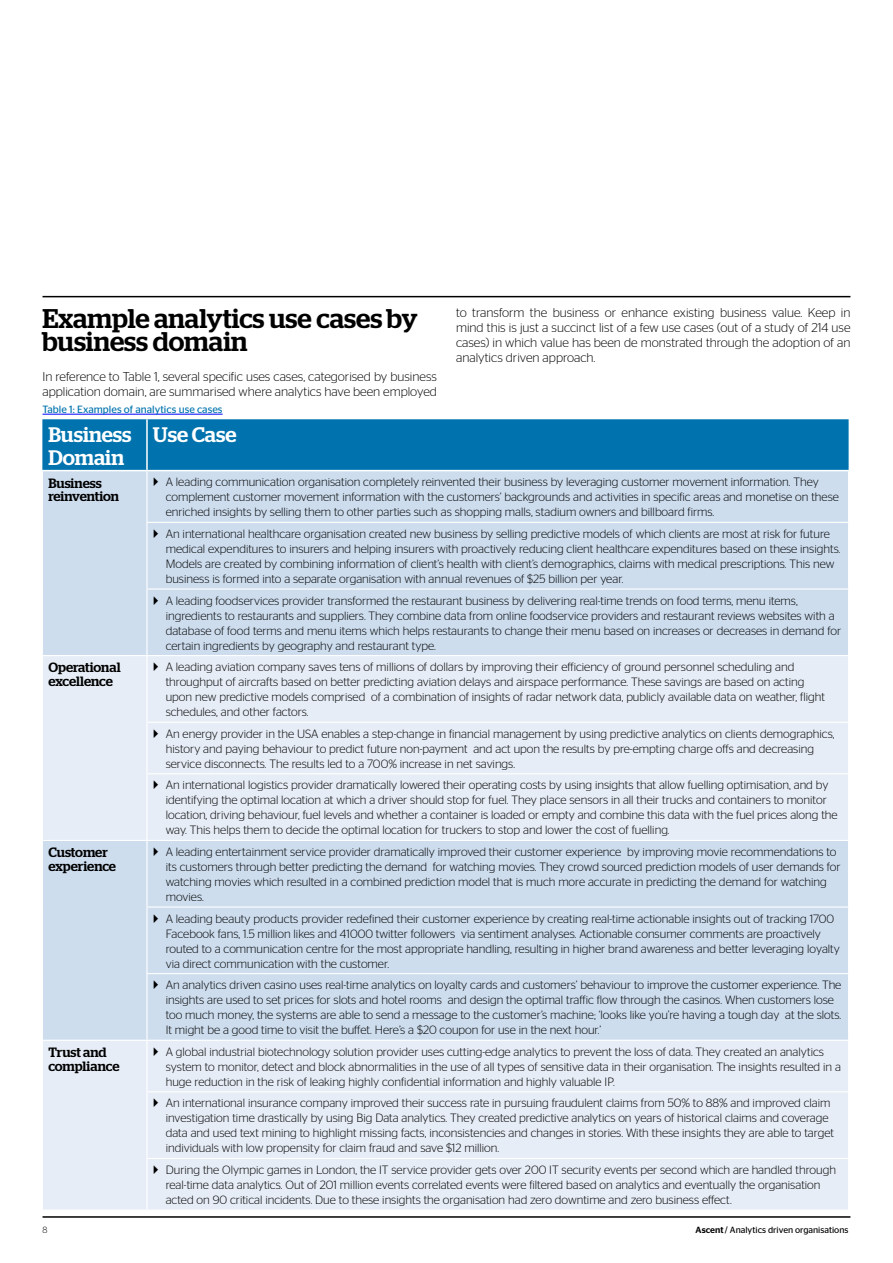
<style>
.page{position:relative;width:893px;height:1263px;background:#fff}
.page>*{position:absolute;margin:0;border:0;box-sizing:border-box;transform-origin:0 0}
.t1{font:500 27px/23.2px "Stag";color:#000}
.t2{font:500 21px/22.5px "Stag";color:#fff}
.t3{font:500 13.5px/13.5px "Stag";color:#000}
.t4{font:300 12.75px/15px "Stag Sans";color:#000}
.t5{font:300 12px/15px "Stag Sans";color:#000}
.t6{font:10.5px "Stag Sans";color:#0073ae}
.t7{font:9px "Stag Sans";color:#000}
.t8{font:300 9px "Stag Sans";color:#000}
.s1{font-weight:500}
</style>
<div class="page">
<hr style="left:43px;top:296px;width:807px;height:1px;background:#000">
<hr style="left:43px;top:414px;width:180px;height:1px;background:#00f">
<div style="left:42px;top:419px;width:807px;height:51px;background:#0073ae"></div>
<div style="left:43px;top:471px;width:805px;height:184px;background:#cdddee"></div>
<svg style="left:43px;top:656px;width:805px;height:553px;background:#dde7f3"></svg>
<hr style="left:146px;top:419px;width:2px;height:51px;background:#fff">
<hr style="left:146px;top:471px;width:2px;height:51px;background:#fff">
<hr style="left:146px;top:522px;width:703px;height:1px;background:#fff">
<hr style="left:146px;top:523px;width:2px;height:65px;background:#fff">
<hr style="left:146px;top:588px;width:703px;height:1px;background:#fff">
<hr style="left:146px;top:589px;width:2px;height:66px;background:#fff">
<hr style="left:146px;top:656px;width:2px;height:66px;background:#fff">
<hr style="left:146px;top:722px;width:703px;height:1px;background:#fff">
<hr style="left:146px;top:723px;width:2px;height:50px;background:#fff">
<hr style="left:146px;top:773px;width:703px;height:1px;background:#fff">
<hr style="left:146px;top:774px;width:2px;height:66px;background:#fff">
<hr style="left:42px;top:840px;width:105px;height:1px;background:#fff">
<hr style="left:147px;top:840px;width:702px;height:1px;background:#fff">
<hr style="left:146px;top:841px;width:2px;height:65px;background:#fff">
<hr style="left:146px;top:906px;width:703px;height:1px;background:#fff">
<hr style="left:146px;top:907px;width:2px;height:66px;background:#fff">
<hr style="left:146px;top:973px;width:703px;height:1px;background:#fff">
<hr style="left:146px;top:974px;width:2px;height:66px;background:#fff">
<hr style="left:42px;top:1040px;width:105px;height:1px;background:#fff">
<hr style="left:147px;top:1040px;width:702px;height:1px;background:#fff">
<hr style="left:146px;top:1041px;width:2px;height:50px;background:#fff">
<hr style="left:146px;top:1091px;width:703px;height:1px;background:#fff">
<hr style="left:146px;top:1092px;width:2px;height:66px;background:#fff">
<hr style="left:146px;top:1158px;width:703px;height:1px;background:#fff">
<hr style="left:146px;top:1159px;width:2px;height:50px;background:#fff">
<hr style="left:43px;top:1216px;width:807px;height:2px;background:#000">
<svg style="left:154px;top:478px;width:4px;height:8px"></svg>
<svg style="left:154px;top:529px;width:4px;height:9px"></svg>
<svg style="left:154px;top:596px;width:4px;height:9px"></svg>
<svg style="left:154px;top:662px;width:4px;height:9px"></svg>
<svg style="left:154px;top:729px;width:4px;height:9px"></svg>
<svg style="left:154px;top:781px;width:4px;height:8px"></svg>
<svg style="left:154px;top:847px;width:4px;height:9px"></svg>
<svg style="left:154px;top:914px;width:4px;height:9px"></svg>
<svg style="left:154px;top:980px;width:4px;height:9px"></svg>
<svg style="left:154px;top:1047px;width:4px;height:9px"></svg>
<svg style="left:154px;top:1099px;width:4px;height:8px"></svg>
<svg style="left:154px;top:1165px;width:4px;height:9px"></svg>
<p class="t4" style="left:456px;top:304px;width:396px;text-align:justify">to transform the business or enhance existing business value. Keep in mind this is just a succinct list of a few use cases (out of a study of 214 use cases) in which value has been de monstrated through the adoption of an analytics driven approach.</p>
<h1 class="t1" style="left:43px;top:307px;width:377px">Example analytics use cases by business domain</h1>
<p class="t4" style="left:43px;top:369px;width:396px">In reference to Table 1, several specific uses cases, categorised by business application domain, are summarised where analytics have been employed</p>
<p class="t6" style="left:43px;top:403px;width:182px">Table 1: Examples of analytics use cases</p>
<h2 class="t2" style="left:48px;top:423px;width:84px">Business<br>Domain</h2>
<h2 class="t2" style="left:153px;top:423px;width:85px">Use Case</h2>
<p class="t3" style="left:48px;top:476px;width:72px">Business reinvention</p>
<p class="t5" style="left:166px;top:474px;width:675px">A leading communication organisation completely reinvented their business by leveraging customer movement information. They complement customer movement information with the customers’ backgrounds and activities in specific areas and monetise on these enriched insights by selling them to other parties such as shopping malls, stadium owners and billboard firms.</p>
<p class="t5" style="left:166px;top:526px;width:676px">An international healthcare organisation created new business by selling predictive models of which clients are most at risk for future medical expenditures to insurers and helping insurers with proactively reducing client healthcare expenditures based on these insights.<br>Models are created by combining information of client’s health with client’s demographics, claims with medical prescriptions. This new business is formed into a separate organisation with annual revenues of $25 billion per year.</p>
<p class="t5" style="left:166px;top:593px;width:677px">A leading foodservices provider transformed the restaurant business by delivering real-time trends on food terms, menu items, ingredients to restaurants and suppliers. They combine data from online foodservice providers and restaurant reviews websites with a database of food terms and menu items which helps restaurants to change their menu based on increases or decreases in demand for certain ingredients by geography and restaurant type.</p>
<p class="t3" style="left:48px;top:661px;width:74px">Operational excellence</p>
<p class="t5" style="left:166px;top:659px;width:661px">A leading aviation company saves tens of millions of dollars by improving their efficiency of ground personnel scheduling and throughput of aircrafts based on better predicting aviation delays and airspace performance. These savings are based on acting upon new predictive models comprised of a combination of insights of radar network data, publicly available data on weather, flight schedules, and other factors.</p>
<p class="t5" style="left:166px;top:726px;width:670px">An energy provider in the USA enables a step-change in financial management by using predictive analytics on clients demographics, history and paying behaviour to predict future non-payment and act upon the results by pre-empting charge offs and decreasing service disconnects. The results led to a 700% increase in net savings.</p>
<p class="t5" style="left:166px;top:777px;width:673px">An international logistics provider dramatically lowered their operating costs by using insights that allow fuelling optimisation, and by identifying the optimal location at which a driver should stop for fuel. They place sensors in all their trucks and containers to monitor location, driving behaviour, fuel levels and whether a container is loaded or empty and combine this data with the fuel prices along the way. This helps them to decide the optimal location for truckers to stop and lower the cost of fuelling.</p>
<p class="t3" style="left:48px;top:846px;width:69px">Customer experience</p>
<p class="t5" style="left:166px;top:844px;width:676px">A leading entertainment service provider dramatically improved their customer experience by improving movie recommendations to its customers through better predicting the demand for watching movies. They crowd sourced prediction models of user demands for watching movies which resulted in a combined prediction model that is much more accurate in predicting the demand for watching movies.</p>
<p class="t5" style="left:166px;top:911px;width:676px">A leading beauty products provider redefined their customer experience by creating real-time actionable insights out of tracking 1700<br>Facebook fans, 1.5 million likes and 41000 twitter followers via sentiment analyses. Actionable consumer comments are proactively routed to a communication centre for the most appropriate handling, resulting in higher brand awareness and better leveraging loyalty via direct communication with the customer.</p>
<p class="t5" style="left:166px;top:977px;width:677px">An analytics driven casino uses real-time analytics on loyalty cards and customers’ behaviour to improve the customer experience. The insights are used to set prices for slots and hotel rooms and design the optimal traffic flow through the casinos. When customers lose too much money, the systems are able to send a message to the customer’s machine; ‘looks like you’re having a tough day at the slots.<br>It might be a good time to visit the buffet. Here’s a $20 coupon for use in the next hour.’</p>
<p class="t3" style="left:48px;top:1045px;width:73px">Trust and compliance</p>
<p class="t5" style="left:166px;top:1044px;width:677px">A global industrial biotechnology solution provider uses cutting-edge analytics to prevent the loss of data. They created an analytics system to monitor, detect and block abnormalities in the use of all types of sensitive data in their organisation. The insights resulted in a huge reduction in the risk of leaking highly confidential information and highly valuable IP.</p>
<p class="t5" style="left:166px;top:1095px;width:670px">An international insurance company improved their success rate in pursuing fraudulent claims from 50% to 88% and improved claim investigation time drastically by using Big Data analytics. They created predictive analytics on years of historical claims and coverage data and used text mining to highlight missing facts, inconsistencies and changes in stories. With these insights they are able to target individuals with low propensity for claim fraud and save $12 million.</p>
<p class="t5" style="left:166px;top:1162px;width:672px">During the Olympic games in London, the IT service provider gets over 200 IT security events per second which are handled through real-time data analytics. Out of 201 million events correlated events were filtered based on analytics and eventually the organisation acted on 90 critical incidents. Due to these insights the organisation had zero downtime and zero business effect.</p>
<p class="t8" style="left:43px;top:1225px;width:6px">8</p>
<p class="t7" style="left:696px;top:1225px;width:154px"><span class="s1">Ascent</span> / Analytics driven organisations</p>
</div>
